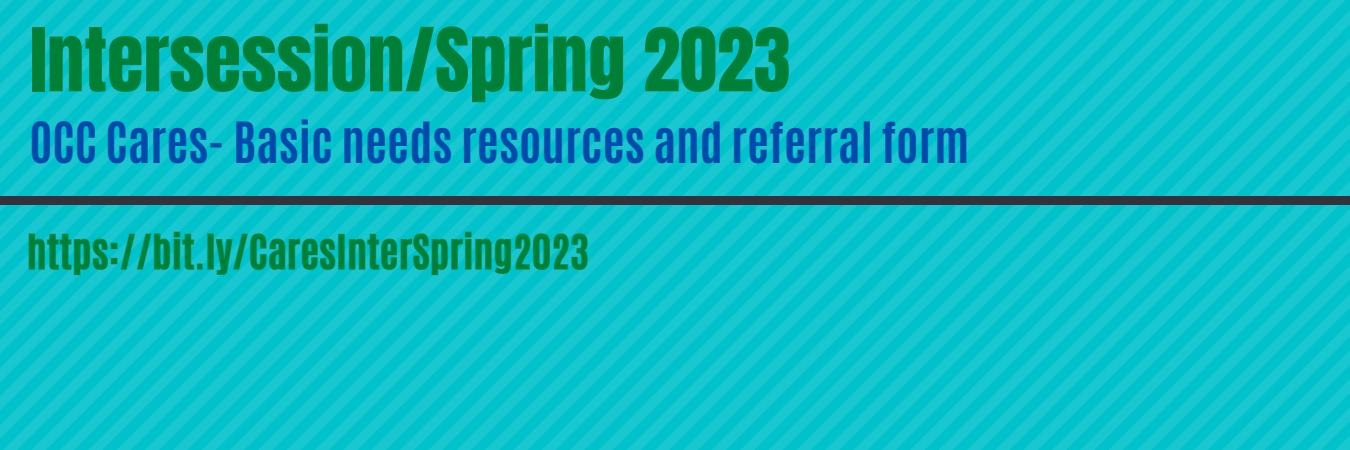
<style>
.page{position:relative;width:1350px;height:450px;background:#fff}
.page>*{position:absolute;margin:0;border:0;box-sizing:border-box;transform-origin:0 0}
.t1{font:74.7px "Anton";color:#008037}
.t2{font:700 47.4px "Antonio";color:#004aad}
.t3{font:40.2px "CA Generated";color:#008037}
</style>
<div class="page">
<img style="left:0;top:0;width:1350px;height:450px">
<div style="left:0;top:196px;width:1350px;height:9px;background:#34313a"></div>
<h1 class="t1" style="left:30px;top:6px;width:762px">Intersession/Spring 2023</h1>
<p class="t2" style="left:30px;top:109px;width:941px">OCC Cares- Basic needs resources and referral form</p>
<p class="t3" style="left:27px;top:223px;width:564px">https://bit.ly/CaresInterSpring2023</p>
</div>
